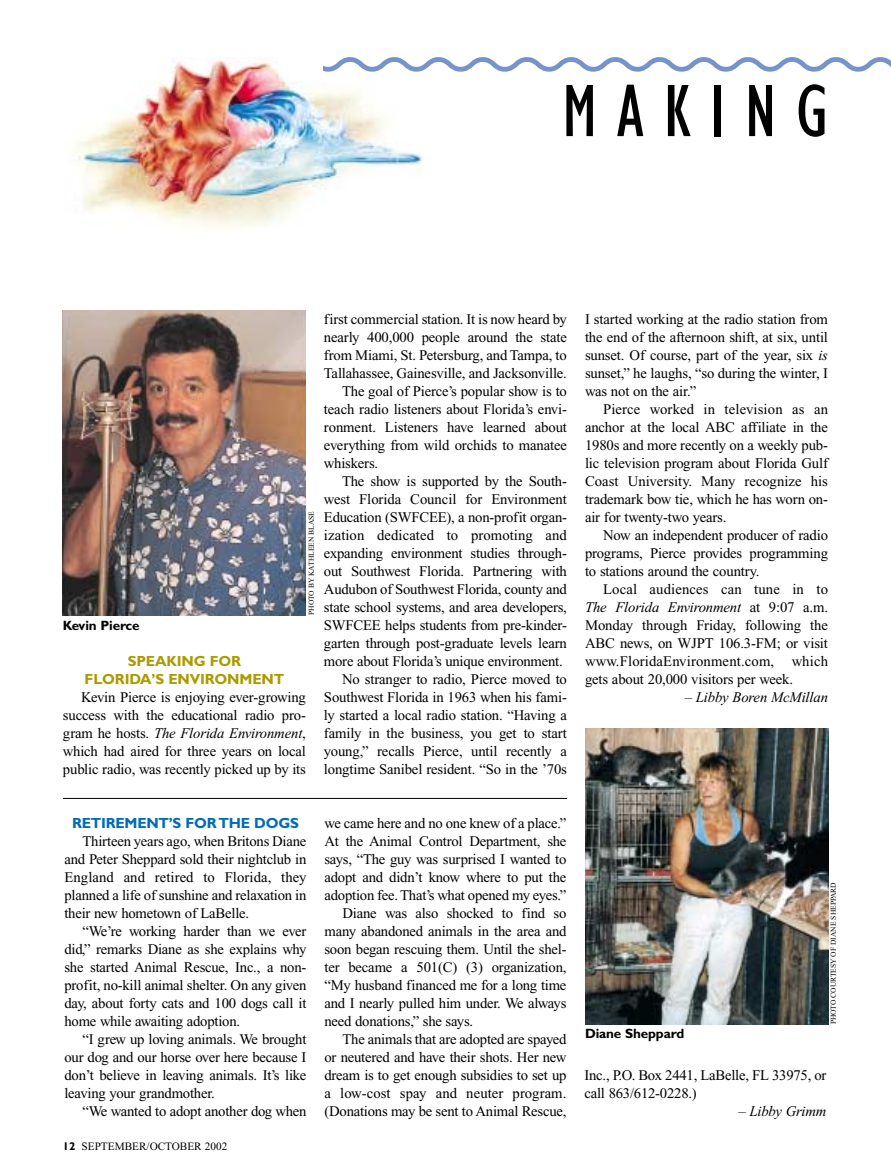
<style>
.page{position:relative;width:891px;height:1175px;background:#fff}
.page>*{position:absolute;margin:0;border:0;box-sizing:border-box;transform-origin:0 0}
.t1{font:condensed 76.5px "Gill Sans";letter-spacing:.255em;color:#000}
.t2{font:14.7px/18px "Times";letter-spacing:-.015em;color:#000;text-align:justify}
.t3{font:14.7px "Times";letter-spacing:.005em;color:#000}
.t4{font:700 14.7px/18px "Gill Sans";letter-spacing:-.01em;color:#ad9a00;text-align:center}
.t5{font:italic 14.7px "Times";letter-spacing:-.01em;color:#000}
.t6{font:700 14.7px "Gill Sans";letter-spacing:-.015em;color:#006cb6}
.t7{font:700 13.5px "Gill Sans";letter-spacing:-.01em;color:#000}
.t8{font:11.25px "Times";color:#000}
.t9{font:7.5px "Times";color:#000}
.s1{font-style:italic}
.s2{font-family:"Gill Sans";font-weight:700}
</style>
<div class="page">
<svg style="left:441px;top:57px;width:450px;height:15px"></svg>
<img style="left:74px;top:58px;width:350px;height:170px">
<img style="left:63px;top:310px;width:243px;height:305px">
<hr style="left:63px;top:798px;width:504px;height:1px;background:#000">
<img style="left:585px;top:728px;width:243px;height:296px">
<h1 class="t1" style="left:562px;top:84px;width:267px">MAKING</h1>
<p class="t7" style="left:63px;top:621px;width:78px">Kevin Pierce</p>
<p class="t9" style="left:309px;top:615px;width:105px;rotate:-90deg">PHOTO BY KATHLEEN BLASE</p>
<p class="t4" style="left:85px;top:654px;width:201px">SPEAKING FOR<br>FLORIDA’S ENVIRONMENT</p>
<p class="t2" style="left:63px;top:689px;width:245px;text-indent:18px">Kevin Pierce is enjoying ever-growing success with the educational radio pro&shy;gram he hosts. <span class="s1">The Florida Environment</span>, which had aired for three years on local public radio, was recently picked up by its</p>
<p class="t2" style="left:324px;top:311px;width:245px">first commercial station. It is now heard by</p>
<p class="t2" style="left:324px;top:329px;width:245px">nearly 400,000 people around the state</p>
<p class="t2" style="left:324px;top:347px;width:244px">from Miami, St. Petersburg, and Tampa, to</p>
<p class="t2" style="left:324px;top:365px;width:245px">Tallahassee, Gainesville, and Jacksonville.</p>
<p class="t2" style="left:342px;top:383px;width:226px">The goal of Pierce’s popular show is to</p>
<p class="t2" style="left:324px;top:401px;width:245px">teach radio listeners about Florida’s envi-</p>
<p class="t2" style="left:324px;top:419px;width:245px">ronment. Listeners have learned about</p>
<p class="t2" style="left:324px;top:437px;width:245px">everything from wild orchids to manatee</p>
<p class="t2" style="left:324px;top:455px;width:56px">whiskers.</p>
<p class="t2" style="left:342px;top:473px;width:226px">The show is supported by the South-</p>
<p class="t2" style="left:324px;top:491px;width:245px">west Florida Council for Environment</p>
<p class="t2" style="left:324px;top:509px;width:245px">Education (SWFCEE), a non-profit organ-</p>
<p class="t3" style="left:324px;top:530px;width:245px">ization dedicated to promoting and</p>
<p class="t2" style="left:324px;top:545px;width:245px">expanding environment studies through-</p>
<p class="t2" style="left:324px;top:563px;width:245px">out Southwest Florida. Partnering with</p>
<p class="t2" style="left:324px;top:581px;width:245px">Audubon of Southwest Florida, county and</p>
<p class="t2" style="left:324px;top:599px;width:245px">state school systems, and area developers,</p>
<p class="t2" style="left:324px;top:617px;width:245px">SWFCEE helps students from pre-kinder-</p>
<p class="t2" style="left:324px;top:635px;width:245px">garten through post-graduate levels learn</p>
<p class="t2" style="left:324px;top:653px;width:240px">more about Florida’s unique environment.</p>
<p class="t2" style="left:342px;top:671px;width:226px">No stranger to radio, Pierce moved to</p>
<p class="t2" style="left:324px;top:689px;width:245px">Southwest Florida in 1963 when his fami-</p>
<p class="t2" style="left:324px;top:707px;width:245px">ly started a local radio station. “Having a</p>
<p class="t2" style="left:324px;top:725px;width:245px">family in the business, you get to start</p>
<p class="t2" style="left:324px;top:743px;width:245px">young,” recalls Pierce, until recently a</p>
<p class="t2" style="left:324px;top:761px;width:245px">longtime Sanibel resident. “So in the ’70s</p>
<p class="t6" style="left:72px;top:818px;width:228px">RETIREMENT’S FOR THE DOGS</p>
<p class="t2" style="left:64px;top:833px;width:244px;text-indent:18px">Thirteen years ago, when Britons Diane and Peter Sheppard sold their nightclub in England and retired to Florida, they planned a life of sunshine and relaxation in their new hometown of LaBelle.</p>
<p class="t2" style="left:64px;top:923px;width:244px;text-indent:18px">“We’re working harder than we ever did,” remarks Diane as she explains why she started Animal Rescue, Inc., a non&shy;profit, no-kill animal shelter. On any given day, about forty cats and 100 dogs call it home while awaiting adoption.</p>
<p class="t2" style="left:64px;top:1031px;width:244px;text-indent:18px">“I grew up loving animals. We brought our dog and our horse over here because I don’t believe in leaving animals. It’s like leaving your grandmother.</p>
<p class="t2" style="left:82px;top:1103px;width:225px">“We wanted to adopt another dog when</p>
<p class="t8" style="left:63px;top:1142px;width:166px"><span class="s2">12</span> SEPTEMBER/OCTOBER 2002</p>
<p class="t2" style="left:324px;top:815px;width:244px">we came here and no one knew of a place.”</p>
<p class="t2" style="left:324px;top:833px;width:244px">At the Animal Control Department, she</p>
<p class="t2" style="left:324px;top:851px;width:244px">says, “The guy was surprised I wanted to</p>
<p class="t2" style="left:324px;top:869px;width:244px">adopt and didn’t know where to put the</p>
<p class="t2" style="left:324px;top:887px;width:244px">adoption fee. That’s what opened my eyes.”</p>
<p class="t2" style="left:343px;top:905px;width:225px">Diane was also shocked to find so</p>
<p class="t2" style="left:324px;top:923px;width:244px">many abandoned animals in the area and</p>
<p class="t2" style="left:324px;top:941px;width:244px">soon began rescuing them. Until the shel-</p>
<p class="t2" style="left:324px;top:959px;width:244px">ter became a 501(C) (3) organization,</p>
<p class="t2" style="left:324px;top:977px;width:244px">“My husband financed me for a long time</p>
<p class="t2" style="left:324px;top:995px;width:244px">and I nearly pulled him under. We always</p>
<p class="t2" style="left:324px;top:1013px;width:150px">need donations,” she says.</p>
<p class="t2" style="left:343px;top:1031px;width:225px">The animals that are adopted are spayed</p>
<p class="t2" style="left:324px;top:1049px;width:244px">or neutered and have their shots. Her new</p>
<p class="t2" style="left:324px;top:1067px;width:244px">dream is to get enough subsidies to set up</p>
<p class="t3" style="left:324px;top:1088px;width:244px">a low-cost spay and neuter program.</p>
<p class="t2" style="left:324px;top:1103px;width:244px">(Donations may be sent to Animal Rescue,</p>
<p class="t2" style="left:585px;top:311px;width:245px">I started working at the radio station from the end of the afternoon shift, at six, until sunset. Of course, part of the year, six <span class="s1">is </span>sunset,” he laughs, “so during the winter, I was not on the air.”</p>
<p class="t2" style="left:585px;top:401px;width:245px;text-indent:18px">Pierce worked in television as an anchor at the local ABC affiliate in the 1980s and more recently on a weekly pub&shy;lic television program about Florida Gulf Coast University. Many recognize his trademark bow tie, which he has worn on&shy;air for twenty-two years.</p>
<p class="t2" style="left:585px;top:527px;width:245px;text-indent:18px">Now an independent producer of radio programs, Pierce provides programming to stations around the country.</p>
<p class="t2" style="left:585px;top:581px;width:245px;text-indent:18px">Local audiences can tune in to <span class="s1">The Florida Environment</span> at 9:07 a.m.<br>Monday through Friday, following the ABC news, on WJPT 106.3-FM; or visit www.FloridaEnvironment.com, which gets about 20,000 visitors per week.</p>
<p class="t5" style="left:685px;top:692px;width:145px">– Libby Boren McMillan</p>
<p class="t7" style="left:585px;top:1028px;width:101px">Diane Sheppard</p>
<p class="t9" style="left:831px;top:1024px;width:144px;rotate:-90deg">PHOTO COURTESY OF DIANE SHEPPARD</p>
<p class="t2" style="left:585px;top:1067px;width:244px">Inc., P.O. Box 2441, LaBelle, FL 33975, or call 863/612-0228.)</p>
<p class="t5" style="left:739px;top:1106px;width:89px">– Libby Grimm</p>
</div>
